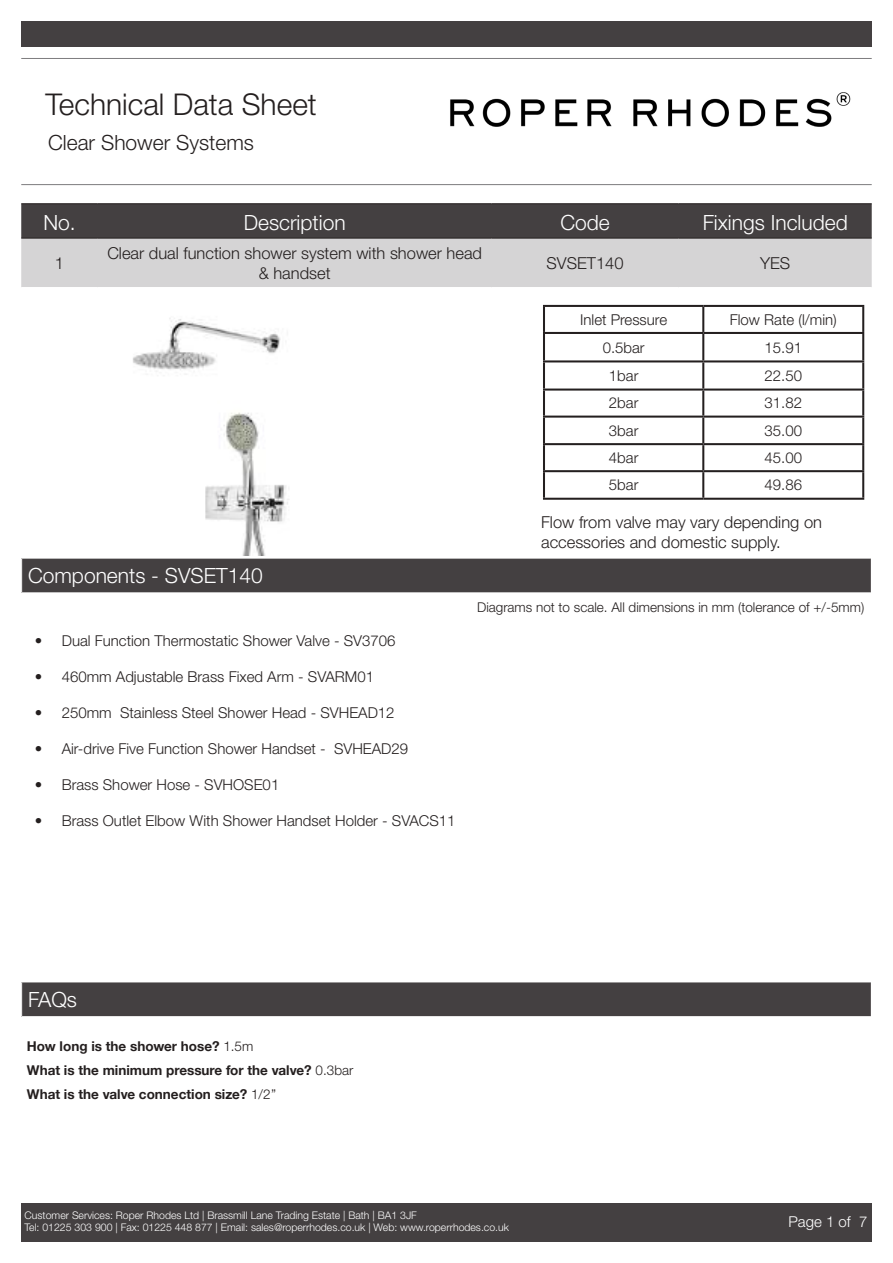
<style>
.page{position:relative;width:893px;height:1263px;background:#fff}
.page>*{position:absolute;margin:0;border:0;box-sizing:border-box;transform-origin:0 0}
.t1{font:300 30px "Helvetica Neue LT Std";color:#241f1f}
.t2{font:300 21px "Helvetica Neue LT Std";color:#fff}
.t3{font:300 21px "Helvetica Neue LT Std";color:#241f1f}
.t4{font:300 16.5px/19.8px "Helvetica Neue LT Std";color:#241f1f;text-align:center}
.t5{font:300 15px "Helvetica Neue LT Std";color:#241f1f}
.t6{font:300 15px "Helvetica Neue LT Std";color:#fff}
.t7{font:700 13.5px/24px "Helvetica Neue CE";color:#241f1f}
.t8{font:300 13.5px "Helvetica Neue LT Std";color:#241f1f}
.t9{font:300 10.5px/12.6px "Helvetica Neue LT Std";color:#fff}
.s1{font-family:"Helvetica Neue LT Std";font-weight:300}
</style>
<div class="page">
<img style="left:450px;top:92px;width:401px;height:35px">
<div style="left:21px;top:1203px;width:851px;height:39px;background:#444041"></div>
<hr style="left:21px;top:58px;width:851px;height:1px;background:#7d7c7e">
<hr style="left:21px;top:184px;width:851px;height:1px;background:#7d7c7e">
<div style="left:21px;top:21px;width:851px;height:26px;background:#444041"></div>
<svg style="left:21px;top:204px;width:851px;height:83px;background:#989697"></svg>
<hr style="left:21px;top:203px;width:77px;height:1px;background:#241f1f">
<hr style="left:98px;top:203px;width:394px;height:1px;background:#241f1f">
<hr style="left:492px;top:203px;width:187px;height:1px;background:#241f1f">
<hr style="left:679px;top:203px;width:193px;height:1px;background:#241f1f">
<hr style="left:21px;top:238px;width:77px;height:1px;background:#241f1f">
<hr style="left:98px;top:238px;width:394px;height:1px;background:#241f1f">
<hr style="left:492px;top:238px;width:187px;height:1px;background:#241f1f">
<hr style="left:679px;top:238px;width:193px;height:1px;background:#241f1f">
<div style="left:22px;top:558px;width:849px;height:35px;background:#444041"></div>
<hr style="left:21px;top:592px;width:851px;height:1px;background:#fff">
<hr style="left:21px;top:558px;width:851px;height:1px;background:#fff">
<div style="left:22px;top:982px;width:849px;height:35px;background:#444041"></div>
<hr style="left:21px;top:1016px;width:851px;height:1px;background:#fff">
<hr style="left:543px;top:305px;width:160px;height:2px;background:#241f1f">
<hr style="left:543px;top:307px;width:2px;height:25px;background:#241f1f">
<hr style="left:703px;top:305px;width:161px;height:2px;background:#241f1f">
<hr style="left:702px;top:307px;width:2px;height:25px;background:#241f1f">
<hr style="left:862px;top:307px;width:2px;height:25px;background:#241f1f">
<hr style="left:543px;top:332px;width:160px;height:2px;background:#241f1f">
<hr style="left:543px;top:334px;width:2px;height:26px;background:#241f1f">
<hr style="left:703px;top:332px;width:161px;height:2px;background:#241f1f">
<hr style="left:702px;top:334px;width:2px;height:26px;background:#241f1f">
<hr style="left:862px;top:334px;width:2px;height:26px;background:#241f1f">
<hr style="left:543px;top:360px;width:160px;height:2px;background:#241f1f">
<hr style="left:543px;top:362px;width:2px;height:26px;background:#241f1f">
<hr style="left:703px;top:360px;width:161px;height:2px;background:#241f1f">
<hr style="left:702px;top:362px;width:2px;height:26px;background:#241f1f">
<hr style="left:862px;top:362px;width:2px;height:26px;background:#241f1f">
<hr style="left:543px;top:388px;width:160px;height:3px;background:#241f1f">
<hr style="left:543px;top:391px;width:2px;height:25px;background:#241f1f">
<hr style="left:703px;top:388px;width:161px;height:3px;background:#241f1f">
<hr style="left:702px;top:391px;width:2px;height:25px;background:#241f1f">
<hr style="left:862px;top:391px;width:2px;height:25px;background:#241f1f">
<hr style="left:543px;top:416px;width:160px;height:2px;background:#241f1f">
<hr style="left:543px;top:418px;width:2px;height:25px;background:#241f1f">
<hr style="left:703px;top:416px;width:161px;height:2px;background:#241f1f">
<hr style="left:702px;top:418px;width:2px;height:25px;background:#241f1f">
<hr style="left:862px;top:418px;width:2px;height:25px;background:#241f1f">
<hr style="left:543px;top:443px;width:160px;height:2px;background:#241f1f">
<hr style="left:543px;top:445px;width:2px;height:25px;background:#241f1f">
<hr style="left:703px;top:443px;width:161px;height:2px;background:#241f1f">
<hr style="left:702px;top:445px;width:2px;height:25px;background:#241f1f">
<hr style="left:862px;top:445px;width:2px;height:25px;background:#241f1f">
<hr style="left:543px;top:470px;width:160px;height:2px;background:#241f1f">
<hr style="left:543px;top:472px;width:2px;height:26px;background:#241f1f">
<hr style="left:703px;top:470px;width:161px;height:2px;background:#241f1f">
<hr style="left:702px;top:472px;width:2px;height:26px;background:#241f1f">
<hr style="left:862px;top:472px;width:2px;height:26px;background:#241f1f">
<hr style="left:543px;top:498px;width:160px;height:2px;background:#241f1f">
<hr style="left:703px;top:498px;width:161px;height:2px;background:#241f1f">
<img style="left:133px;top:318px;width:156px;height:238px">
<h1 class="t1" style="left:46px;top:86px;width:273px">Technical Data Sheet</h1>
<h2 class="t3" style="left:48px;top:130px;width:207px">Clear Shower Systems</h2>
<h2 class="t2" style="left:43px;top:209px;width:34px">No.</h2>
<h2 class="t2" style="left:244px;top:209px;width:103px">Description</h2>
<h2 class="t2" style="left:560px;top:209px;width:51px">Code</h2>
<h2 class="t2" style="left:703px;top:209px;width:147px">Fixings Included</h2>
<p class="t4" style="left:55px;top:253px;width:11px">1</p>
<p class="t4" style="left:107px;top:243px;width:376px">Clear dual function shower system with shower head &amp; handset</p>
<p class="t4" style="left:547px;top:253px;width:79px">SVSET140</p>
<p class="t4" style="left:760px;top:253px;width:32px">YES</p>
<h2 class="t2" style="left:28px;top:563px;width:236px">Components - SVSET140</h2>
<p class="t5" style="left:35px;top:631px;width:362px">• Dual Function Thermostatic Shower Valve - SV3706</p>
<p class="t5" style="left:35px;top:667px;width:341px">• 460mm Adjustable Brass Fixed Arm - SVARM01</p>
<p class="t5" style="left:35px;top:703px;width:361px">• 250mm Stainless Steel Shower Head - SVHEAD12</p>
<p class="t5" style="left:35px;top:739px;width:375px">• Air-drive Five Function Shower Handset - SVHEAD29</p>
<p class="t5" style="left:35px;top:775px;width:246px">• Brass Shower Hose - SVHOSE01</p>
<p class="t5" style="left:35px;top:811px;width:422px">• Brass Outlet Elbow With Shower Handset Holder - SVACS11</p>
<p class="t5" style="left:580px;top:310px;width:88px">Inlet Pressure</p>
<p class="t5" style="left:730px;top:310px;width:108px">Flow Rate (l/min)</p>
<p class="t5" style="left:603px;top:338px;width:43px">0.5bar</p>
<p class="t5" style="left:764px;top:338px;width:39px">15.91</p>
<p class="t5" style="left:609px;top:366px;width:31px">1bar</p>
<p class="t5" style="left:764px;top:366px;width:39px">22.50</p>
<p class="t5" style="left:609px;top:394px;width:31px">2bar</p>
<p class="t5" style="left:764px;top:394px;width:39px">31.82</p>
<p class="t5" style="left:609px;top:421px;width:31px">3bar</p>
<p class="t5" style="left:764px;top:421px;width:39px">35.00</p>
<p class="t5" style="left:609px;top:448px;width:31px">4bar</p>
<p class="t5" style="left:764px;top:448px;width:39px">45.00</p>
<p class="t5" style="left:609px;top:476px;width:31px">5bar</p>
<p class="t5" style="left:764px;top:476px;width:39px">49.86</p>
<p class="t4" style="left:541px;top:512px;width:282px;text-align:left">Flow from valve may vary depending on accessories and domestic supply.</p>
<p class="t8" style="left:477px;top:599px;width:389px">Diagrams not to scale. All dimensions in mm (tolerance of +/-5mm)</p>
<h2 class="t2" style="left:28px;top:986px;width:51px">FAQs</h2>
<p class="t7" style="left:27px;top:1034px;width:328px">How long is the shower hose? <span class="s1">1.5m<br></span>What is the minimum pressure for the valve? <span class="s1">0.3bar<br></span>What is the valve connection size? <span class="s1">1/2’’</span></p>
<p class="t9" style="left:25px;top:1208px;width:486px">Customer Services: Roper Rhodes Ltd | Brassmill Lane Trading Estate | Bath | BA1 3JF<br>Tel: 01225 303 900 | Fax: 01225 448 877 | Email: sales@roperrhodes.co.uk | Web: www.roperrhodes.co.uk</p>
<p class="t6" style="left:788px;top:1212px;width:80px">Page 1 of 7</p>
</div>
